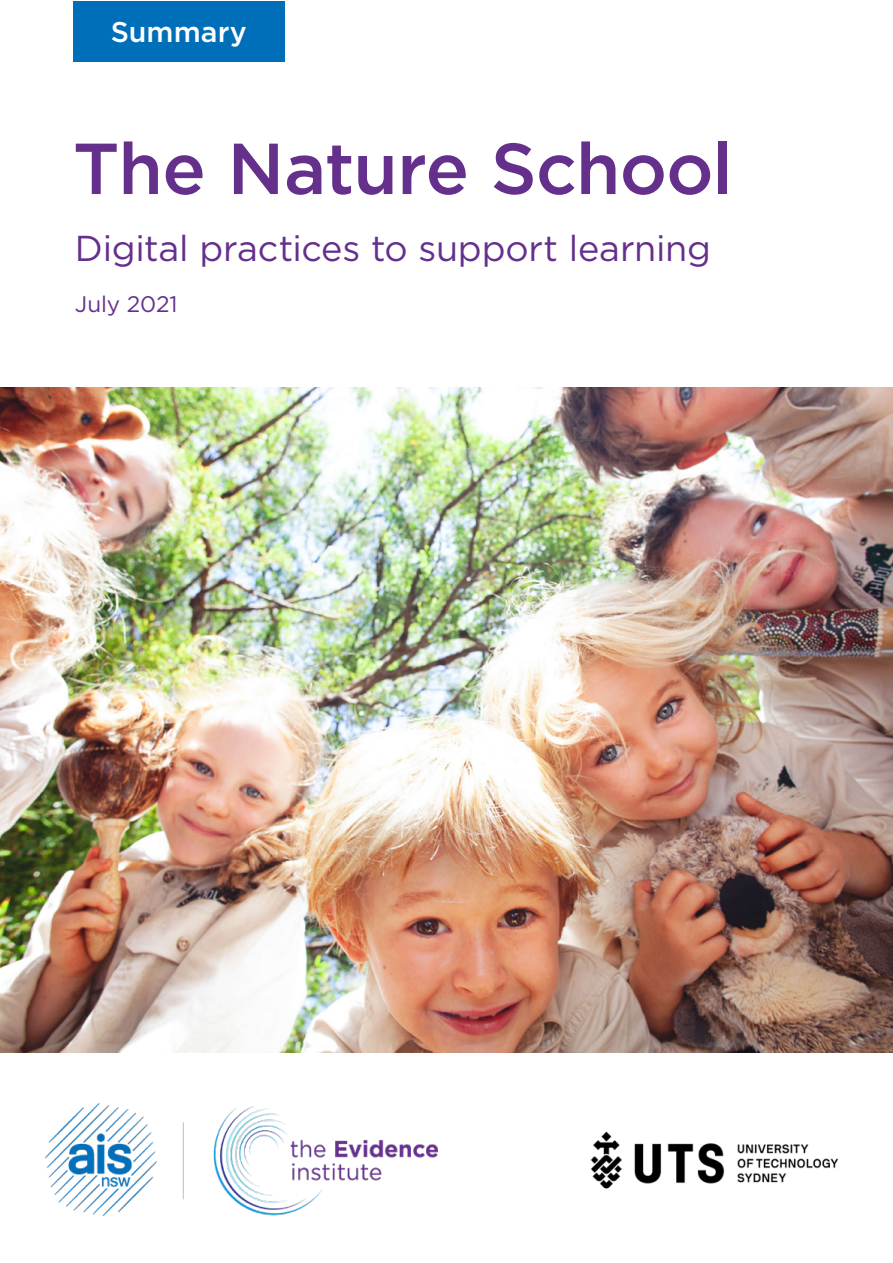
<style>
.page{position:relative;width:893px;height:1263px;background:#fff}
.page>*{position:absolute;margin:0;border:0;box-sizing:border-box;transform-origin:0 0}
.t1{font:500 72px "Gotham";letter-spacing:-.015em;color:#652f8c}
.t2{font:36px "Gotham";letter-spacing:-.005em;color:#652f8c}
.t3{font:500 28.5px "Gotham";color:#fff}
.t4{font:22.5px "Gotham";letter-spacing:-.005em;color:#652f8c}
</style>
<div class="page">
<img style="left:46px;top:1103px;width:391px;height:112px">
<img style="left:590px;top:1131px;width:249px;height:58px">
<div style="left:73px;top:1px;width:212px;height:60px;background:#006fba"></div>
<img style="left:0;top:387px;width:893px;height:665px">
<p class="t3" style="left:111px;top:14px;width:138px">Summary</p>
<h1 class="t1" style="left:73px;top:121px;width:662px">The Nature School</h1>
<p class="t2" style="left:75px;top:225px;width:638px">Digital practices to support learning</p>
<p class="t4" style="left:75px;top:290px;width:104px">July 2021</p>
</div>
